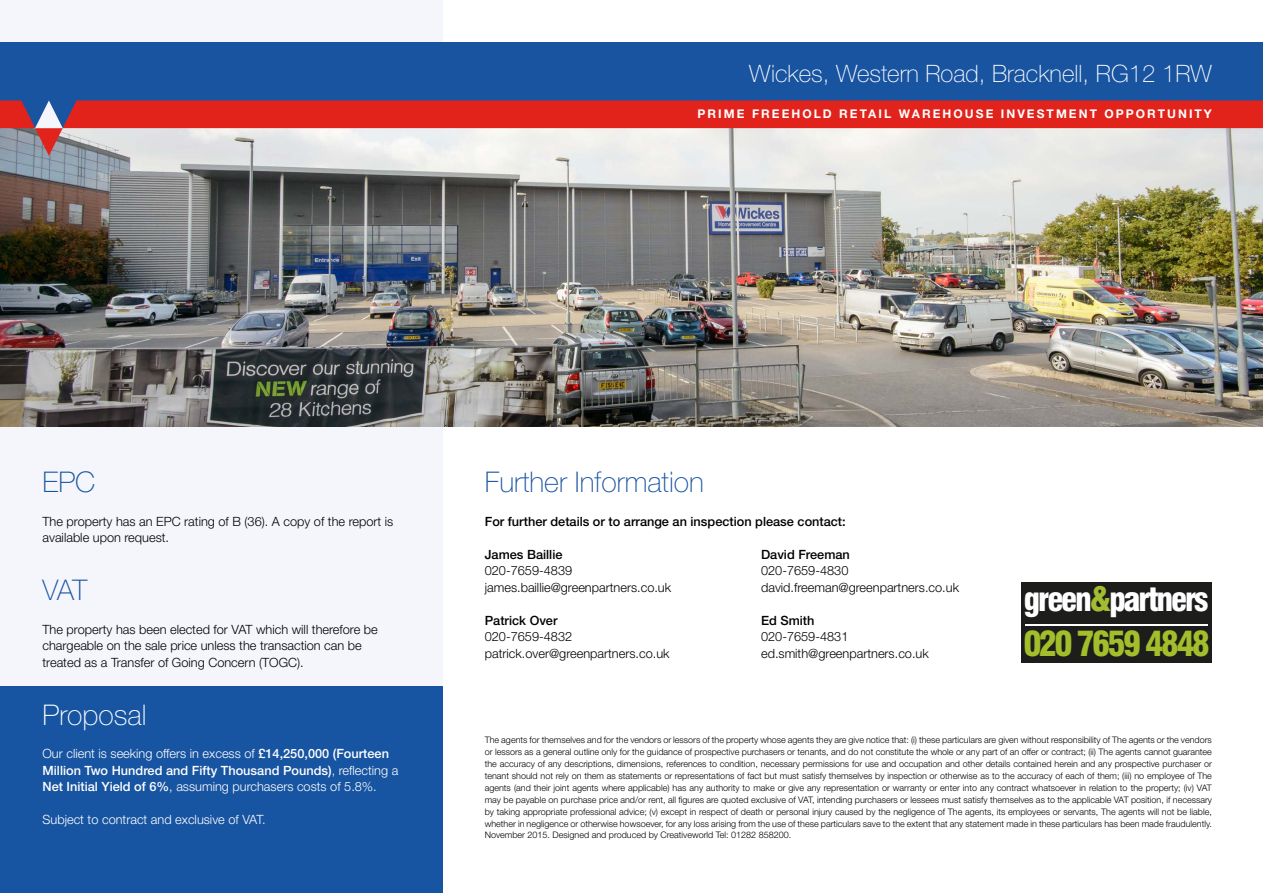
<style>
.page{position:relative;width:1263px;height:893px;background:#fff}
.page>*{position:absolute;margin:0;border:0;box-sizing:border-box;transform-origin:0 0}
.t1{font:900 condensed 34.05px "Swiss 721 BT";letter-spacing:-.08em;color:#a3be2b}
.t2{font:900 condensed 32.7px "Swiss 721 BT";letter-spacing:-.07em;color:#fff}
.t3{font:100 28.5px "Helvetica Neue LT Std";color:#1954a1}
.t4{font:100 28.5px "Helvetica Neue LT Std";color:#fff}
.t5{font:100 24px "Helvetica Neue LT Std";color:#fff}
.t6{font:300 12.75px/16.5px "Helvetica Neue LT Std";color:#000}
.t7{font:500 12.75px/16.5px "Helvetica Neue LT Std";color:#fff}
.t8{font:500 12.75px "Helvetica Neue LT Std";color:#000}
.t9{font:300 12.75px "Helvetica Neue LT Std";color:#fff}
.t10{font:700 12px "Helvetica Neue LT Std";letter-spacing:.17em;color:#fff}
.t11{font:300 9px/12px "Helvetica Neue LT Std";color:#000;text-align:justify}
.s1{font-weight:300}
.s2{color:#a2bd30}
</style>
<div class="page">
<div style="left:0;top:0;width:442px;height:893px;background:#f5f6fb"></div>
<img style="left:0;top:156px;width:1263px;height:270px">
<div style="left:0;top:43px;width:1263px;height:85px;background:#1954a1"></div>
<svg style="left:0;top:100px;width:1263px;height:56px;background:#df8482"></svg>
<div style="left:1022px;top:583px;width:190px;height:80px;background:#1d1d1b"></div>
<hr style="left:1025px;top:624px;width:183px;height:2px;background:#fff">
<div style="left:0;top:687px;width:442px;height:206px;background:#1754a1"></div>
<h3 class="t5" style="left:749px;top:60px;width:464px">Wickes, Western Road, Bracknell, RG12 1RW</h3>
<h3 class="t10" style="left:697px;top:106px;width:516px">PRIME FREEHOLD RETAIL WAREHOUSE INVESTMENT OPPORTUNITY</h3>
<h3 class="t3" style="left:43px;top:466px;width:54px">EPC</h3>
<h3 class="t6" style="left:43px;top:513px;width:352px">The property has an EPC rating of B (36). A copy of the report is available upon request.</h3>
<h3 class="t3" style="left:43px;top:574px;width:46px">VAT</h3>
<h3 class="t6" style="left:43px;top:621px;width:337px">The property has been elected for VAT which will therefore be chargeable on the sale price unless the transaction can be treated as a Transfer of Going Concern (TOGC).</h3>
<h3 class="t4" style="left:43px;top:698px;width:105px">Proposal</h3>
<h3 class="t7" style="left:43px;top:745px;width:357px"><span class="s1">Our client is seeking offers in excess of</span> £14,250,000 (Fourteen<br>Million Two Hundred and Fifty Thousand Pounds)<span class="s1">, reflecting a<br></span>Net Initial Yield of 6%<span class="s1">, assuming purchasers costs of 5.8%.</span></h3>
<h3 class="t9" style="left:43px;top:812px;width:225px">Subject to contract and exclusive of VAT.</h3>
<h3 class="t3" style="left:485px;top:466px;width:221px">Further Information</h3>
<h3 class="t8" style="left:485px;top:514px;width:362px">For further details or to arrange an inspection please contact:</h3>
<h3 class="t8" style="left:485px;top:547px;width:79px">James Baillie</h3>
<h3 class="t6" style="left:485px;top:562px;width:188px">020-7659-4839 james.baillie@greenpartners.co.uk</h3>
<h3 class="t8" style="left:485px;top:613px;width:74px">Patrick Over</h3>
<h3 class="t6" style="left:485px;top:628px;width:186px">020-7659-4832 patrick.over@greenpartners.co.uk</h3>
<h3 class="t8" style="left:761px;top:547px;width:90px">David Freeman</h3>
<h3 class="t6" style="left:761px;top:562px;width:199px">020-7659-4830 david.freeman@greenpartners.co.uk</h3>
<h3 class="t8" style="left:761px;top:613px;width:55px">Ed Smith</h3>
<h3 class="t6" style="left:761px;top:628px;width:169px">020-7659-4831 ed.smith@greenpartners.co.uk</h3>
<h2 class="t2" style="left:1024px;top:580px;width:186px">green<span class="s2">&amp;</span>partners</h2>
<h1 class="t1" style="left:1023px;top:624px;width:188px">020 7659 4848</h1>
<p class="t11" style="left:485px;top:733px;width:729px">The agents for themselves and for the vendors or lessors of the property whose agents they are give notice that: (i) these particulars are given without responsibility of The agents or the vendors or lessors as a general outline only for the guidance of prospective purchasers or tenants, and do not constitute the whole or any part of an offer or contract; (ii) The agents cannot guarantee the accuracy of any descriptions, dimensions, references to condition, necessary permissions for use and occupation and other details contained herein and any prospective purchaser or tenant should not rely on them as statements or representations of fact but must satisfy themselves by inspection or otherwise as to the accuracy of each of them; (iii) no employee of The agents (and their joint agents where applicable) has any authority to make or give any representation or warranty or enter into any contract whatsoever in relation to the property; (iv) VAT may be payable on purchase price and/or rent, all figures are quoted exclusive of VAT, intending purchasers or lessees must satisfy themselves as to the applicable VAT position, if necessary by taking appropriate professional advice; (v) except in respect of death or personal injury caused by the negligence of The agents, its employees or servants, The agents will not be liable, whether in negligence or otherwise howsoever, for any loss arising from the use of these particulars save to the extent that any statement made in these particulars has been made fraudulently.<br>November 2015. Designed and produced by Creativeworld Tel: 01282 858200.</p>
</div>
